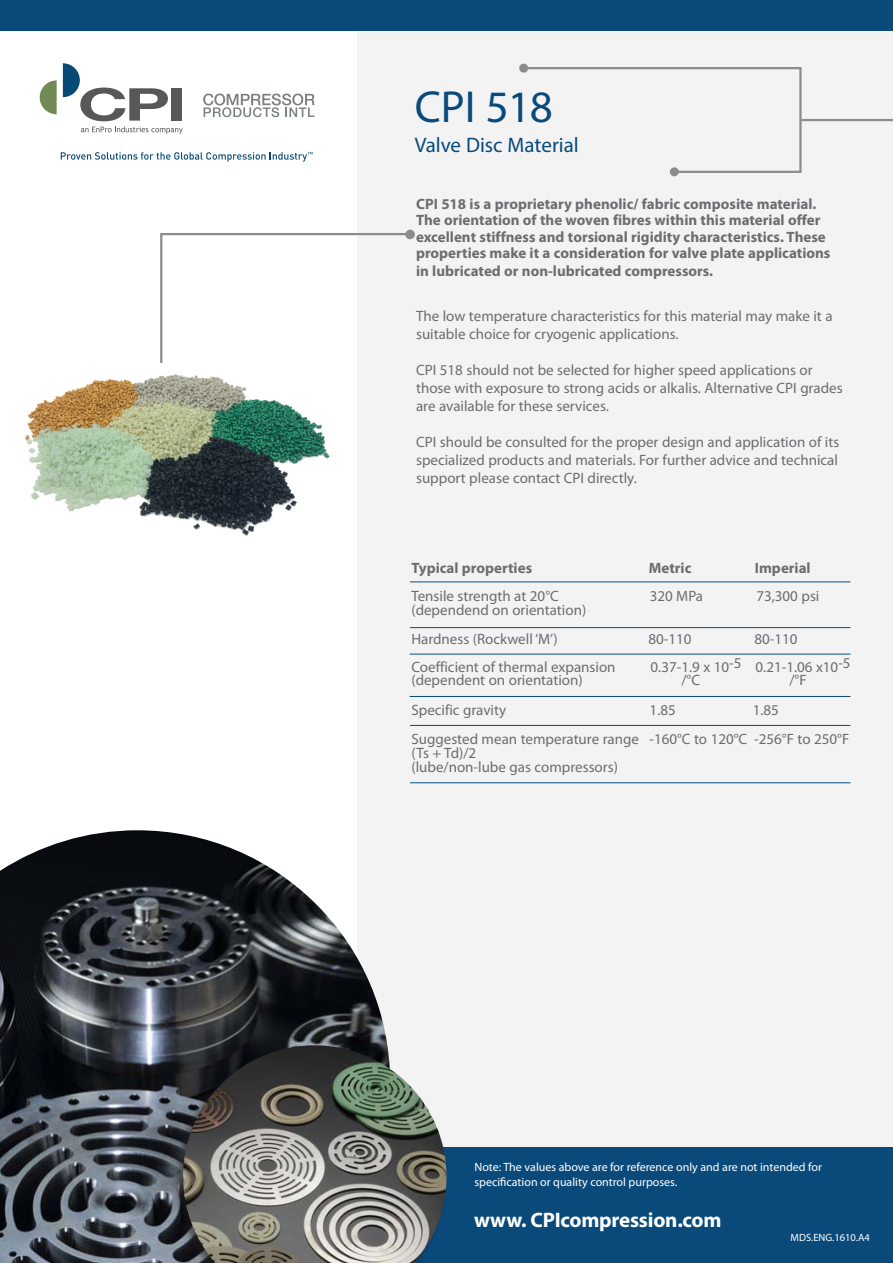
<style>
.page{position:relative;width:893px;height:1263px;background:#fff}
.page>*{position:absolute;margin:0;border:0;box-sizing:border-box;transform-origin:0 0}
.t1{font:45px "Myriad Pro";letter-spacing:-.01em;color:#094a7b}
.Bulleted_List{font:700 21px "Myriad Pro";letter-spacing:-.01em;color:#fff}
.t2{font:21px "Myriad Pro";color:#094a7b}
.t3{font:15px/18px "Myriad Pro";color:#6c6d70}
.t4{font:700 15px/16.5px "Myriad Pro";color:#6c6d70}
.Bulleted_List-2{font:12px/15px "Myriad Pro";color:#fff}
.t5{font:10.5px "Myriad Pro";color:#fff}
</style>
<div class="page">
<div style="left:357px;top:22px;width:536px;height:1140px;background:#f3f3f3"></div>
<div style="left:0;top:1148px;width:893px;height:115px;background:#094a7b"></div>
<div style="left:0;top:0;width:893px;height:31px;background:#094a7b"></div>
<svg style="left:203px;top:94px;width:112px;height:23px"></svg>
<svg style="left:40px;top:80px;width:17px;height:34px"></svg>
<svg style="left:61px;top:152px;width:252px;height:10px"></svg>
<svg style="left:63px;top:63px;width:120px;height:71px"></svg>
<div style="left:405px;top:230px;width:10px;height:9px;border:2px solid #8b8c8d;border-radius:50%"></div>
<svg style="left:160px;top:232px;width:255px;height:131px"></svg>
<img style="left:25px;top:374px;width:305px;height:162px">
<img style="left:0;top:830px;width:387px;height:433px">
<div style="left:172px;top:1043px;width:277px;height:220px;background:#231f20;opacity:.57"></div>
<img style="left:183px;top:1045px;width:263px;height:218px">
<hr style="left:802px;top:119px;width:91px;height:2px;background:#8b8c8d">
<svg style="left:528px;top:67px;width:275px;height:106px"></svg>
<div style="left:670px;top:167px;width:9px;height:9px;background:#8b8c8d;border-radius:50%"></div>
<div style="left:519px;top:64px;width:9px;height:9px;background:#8b8c8d;border-radius:50%"></div>
<hr style="left:410px;top:782px;width:440px;height:1px;background:#094a7b">
<hr style="left:410px;top:627px;width:440px;height:1px;background:#094a7b">
<hr style="left:410px;top:696px;width:440px;height:1px;background:#094a7b">
<hr style="left:410px;top:654px;width:440px;height:1px;background:#094a7b">
<hr style="left:410px;top:725px;width:440px;height:1px;background:#094a7b">
<hr style="left:410px;top:581px;width:440px;height:1px;background:#094a7b">
<p class="t1" style="left:415px;top:79px;width:140px">CPI 518</p>
<p class="t2" style="left:415px;top:132px;width:166px">Valve Disc Material</p>
<p class="t4" style="left:416px;top:195px;width:416px">CPI 518 is a proprietary phenolic/ fabric composite material.<br>The orientation of the woven fibres within this material offer excellent stiffness and torsional rigidity characteristics. These properties make it a consideration for valve plate applications</p>
<p class="t4" style="left:416px;top:263px;width:299px">in lubricated or non-lubricated compressors.</p>
<p class="t3" style="left:416px;top:307px;width:418px">The low temperature characteristics for this material may make it a suitable choice for cryogenic applications.</p>
<p class="t3" style="left:416px;top:361px;width:428px">CPI 518 should not be selected for higher speed applications or those with exposure to strong acids or alkalis. Alternative CPI grades are available for these services.</p>
<p class="t3" style="left:416px;top:433px;width:425px;text-align:justify">CPI should be consulted for the proper design and application of its specialized products and materials. For further advice and technical support please contact CPI directly.</p>
<p class="t4" style="left:411px;top:559px;width:122px">Typical properties</p>
<p class="t4" style="left:649px;top:559px;width:44px">Metric</p>
<p class="t4" style="left:755px;top:559px;width:58px">Imperial</p>
<p class="t3" style="left:411px;top:587px;width:149px">Tensile strength at 20°C</p>
<p class="t3" style="left:650px;top:587px;width:55px">320 MPa</p>
<p class="t3" style="left:756px;top:587px;width:65px">73,300 psi</p>
<p class="t3" style="left:411px;top:601px;width:176px">(dependend on orientation)</p>
<p class="t3" style="left:411px;top:629px;width:148px">Hardness (Rockwell ‘M’)</p>
<p class="t3" style="left:648px;top:629px;width:45px">80-110</p>
<p class="t3" style="left:754px;top:629px;width:45px">80-110</p>
<p class="t3" style="left:411px;top:658px;width:206px">Coefficient of thermal expansion</p>
<p class="t3" style="left:651px;top:658px;width:202px">0.37-1.9 x 10-5 0.21-1.06 x10-5</p>
<p class="t3" style="left:411px;top:671px;width:173px">(dependent on orientation)</p>
<p class="t3" style="left:681px;top:671px;width:20px">/°C</p>
<p class="t3" style="left:789px;top:671px;width:19px">/°F</p>
<p class="t3" style="left:411px;top:701px;width:96px">Specific gravity</p>
<p class="t3" style="left:650px;top:701px;width:28px">1.85</p>
<p class="t3" style="left:753px;top:701px;width:28px">1.85</p>
<p class="t3" style="left:411px;top:729px;width:439px">Suggested mean temperature range -160°C to 120°C -256°F to 250°F</p>
<p class="t3" style="left:411px;top:743px;width:66px">(Ts + Td)/2</p>
<p class="t3" style="left:411px;top:758px;width:208px">(lube/non-lube gas compressors)</p>
<p class="Bulleted_List-2" style="left:474px;top:1159px;width:349px">Note: The values above are for reference only and are not intended for specification or quality control purposes.</p>
<p class="Bulleted_List" style="left:474px;top:1206px;width:249px">www. CPIcompression.com</p>
<p class="t5" style="left:791px;top:1231px;width:81px">MDS.ENG.1610.A4</p>
</div>
